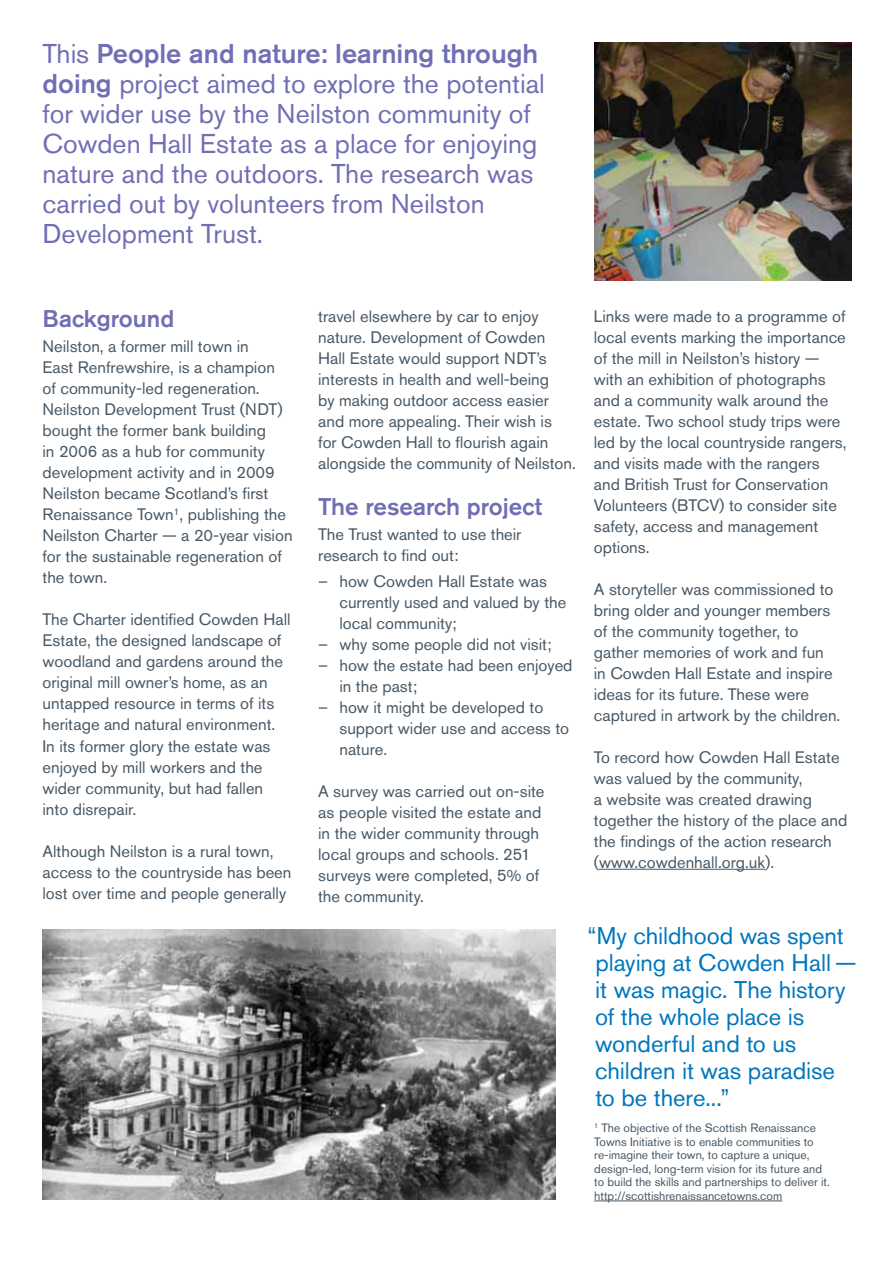
<style>
.page{position:relative;width:893px;height:1263px;background:#fff}
.page>*{position:absolute;margin:0;border:0;box-sizing:border-box;transform-origin:0 0}
.t1{font:27px/30px "Akzidenz Grotesk BE";color:#716fb4}
.t2{font:24px/27px "Akzidenz Grotesk BE";letter-spacing:-.005em;color:#0077be}
.t3{font:500 24px "Akzidenz Grotesk BE";color:#716fb4}
.t4{font:16.5px/21px "Akzidenz Grotesk BE";color:#485865}
.t5{font:12px/13.5px "Akzidenz Grotesk BE";color:#485865}
.s1{font-weight:500}
</style>
<div class="page">
<img style="left:43px;top:929px;width:513px;height:270px">
<img style="left:594px;top:43px;width:257px;height:238px">
<hr style="left:599px;top:869px;width:166px;height:1px;background:#485865">
<hr style="left:594px;top:1200px;width:188px;height:1px;background:#485865">
<p class="t1" style="left:43px;top:38px;width:504px">This <span class="s1">People and nature: learning through doing</span> project aimed to explore the potential for wider use by the Neilston community of Cowden Hall Estate as a place for enjoying nature and the outdoors. The research was carried out by volunteers from Neilston Development Trust.</p>
<h2 class="t3" style="left:43px;top:304px;width:133px">Background</h2>
<p class="t4" style="left:43px;top:336px;width:252px">Neilston, a former mill town in<br>East Renfrewshire, is a champion<br>of community-led regeneration.<br>Neilston Development Trust (NDT) bought the former bank building<br>in 2006 as a hub for community development activity and in 2009<br>Neilston became Scotland’s first<br>Renaissance Town<sup>1</sup>, publishing the<br>Neilston Charter — a 20-year vision for the sustainable regeneration of the town.</p>
<p class="t4" style="left:43px;top:609px;width:249px">The Charter identified Cowden Hall<br>Estate, the designed landscape of woodland and gardens around the original mill owner’s home, as an untapped resource in terms of its heritage and natural environment.<br>In its former glory the estate was enjoyed by mill workers and the wider community, but had fallen into disrepair.</p>
<p class="t4" style="left:43px;top:840px;width:250px">Although Neilston is a rural town, access to the countryside has been lost over time and people generally</p>
<p class="t4" style="left:318px;top:305px;width:259px">travel elsewhere by car to enjoy nature. Development of Cowden Hall Estate would support NDT’s interests in health and well-being<br>by making outdoor access easier and more appealing. Their wish is<br>for Cowden Hall to flourish again alongside the community of Neilston.</p>
<h2 class="t3" style="left:318px;top:492px;width:226px">The research project</h2>
<p class="t4" style="left:318px;top:524px;width:205px">The Trust wanted to use their research to find out:</p>
<p class="t4" style="left:339px;top:570px;width:228px;text-indent:-21px">– how Cowden Hall Estate was currently used and valued by the local community;</p>
<p class="t4" style="left:318px;top:633px;width:235px">– why some people did not visit;</p>
<p class="t4" style="left:339px;top:654px;width:235px;text-indent:-21px">– how the estate had been enjoyed in the past;</p>
<p class="t4" style="left:339px;top:696px;width:231px;text-indent:-21px">– how it might be developed to support wider use and access to nature.</p>
<p class="t4" style="left:318px;top:780px;width:228px">A survey was carried out on-site as people visited the estate and in the wider community through local groups and schools. 251 surveys were completed, 5% of the community.</p>
<p class="t4" style="left:594px;top:305px;width:254px">Links were made to a programme of local events marking the importance of the mill in Neilston’s history — with an exhibition of photographs and a community walk around the estate. Two school study trips were led by the local countryside rangers, and visits made with the rangers and British Trust for Conservation<br>Volunteers (BTCV) to consider site safety, access and management options.</p>
<p class="t4" style="left:594px;top:578px;width:248px">A storyteller was commissioned to bring older and younger members of the community together, to gather memories of work and fun<br>in Cowden Hall Estate and inspire ideas for its future. These were captured in artwork by the children.</p>
<p class="t4" style="left:594px;top:746px;width:255px">To record how Cowden Hall Estate was valued by the community,<br>a website was created drawing together the history of the place and the findings of the action research (www.cowdenhall.org.uk).</p>
<h2 class="t2" style="left:595px;top:922px;width:263px;text-indent:-8px">“My childhood was spent playing at Cowden Hall — it was magic. The history of the whole place is wonderful and to us children it was paradise to be there...”</h2>
<p class="t5" style="left:594px;top:1121px;width:237px"><sup>1</sup> The objective of the Scottish Renaissance Towns Initiative is to enable communities to re-imagine their town, to capture a unique, design-led, long-term vision for its future and to build the skills and partnerships to deliver it. http://scottishrenaissancetowns.com</p>
</div>
